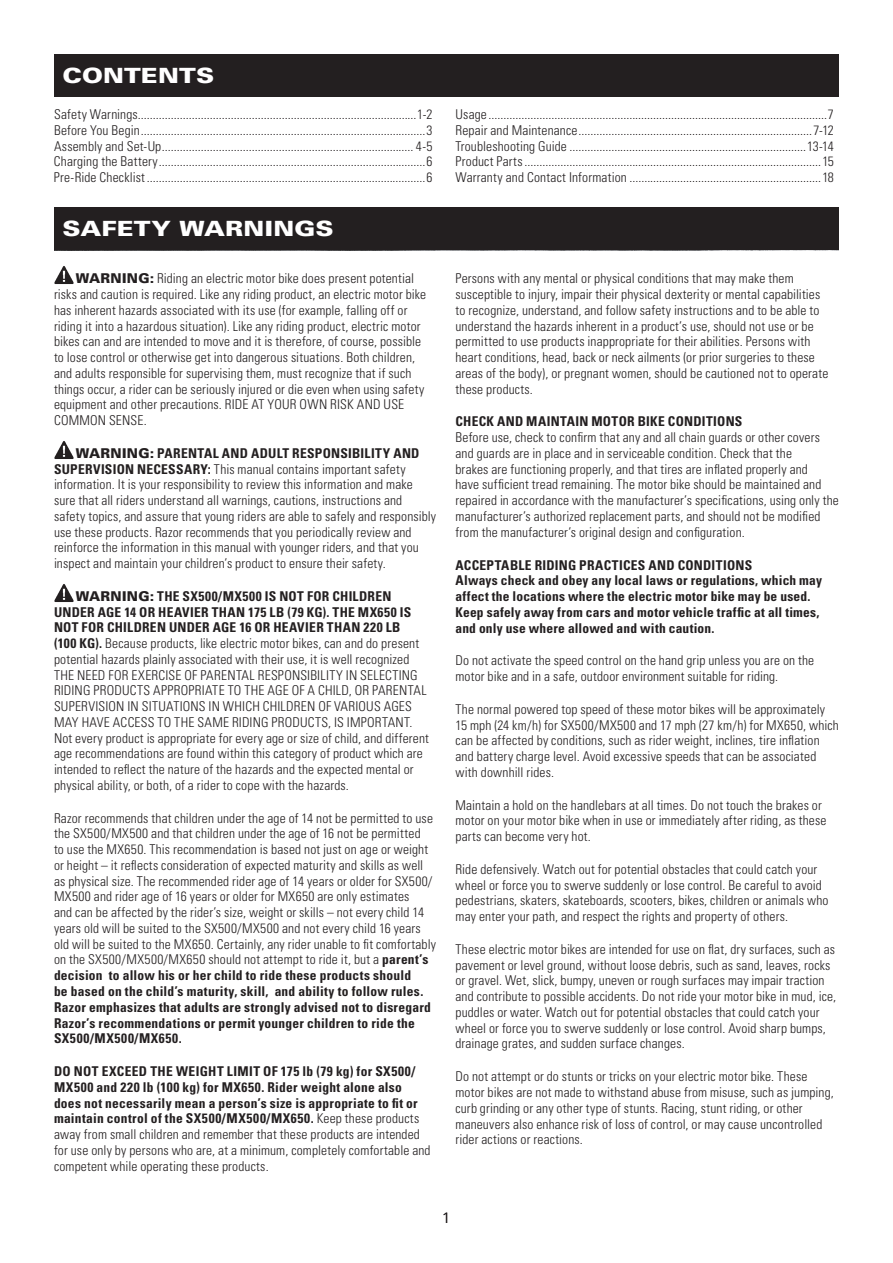
<style>
.page{position:relative;width:893px;height:1263px;background:#fff}
.page>*{position:absolute;margin:0;border:0;box-sizing:border-box;transform-origin:0 0}
.t1{font:900 21px "Univers LT Std";letter-spacing:.005em;color:#fff;scale:1.2 1}
.t2{font:300 15px "Univers LT Std";color:#231f20}
.t3{font:300 condensed 13.5px/15.8px "Univers LT Std";letter-spacing:.01em;color:#231f20}
.t4{font:700 condensed 13.5px/15.8px "Univers LT Std";letter-spacing:.02em;color:#231f20}
.s1{font-weight:900;font-stretch:normal}
.s2{font-weight:700}
.s3{font-weight:300}
</style>
<div class="page">
<div style="left:54px;top:54px;width:785px;height:43px;background:#231f20"></div>
<div style="left:54px;top:208px;width:785px;height:42px;background:#231f20"></div>
<img style="left:54px;top:266px;width:19px;height:18px">
<img style="left:54px;top:441px;width:19px;height:18px">
<img style="left:54px;top:584px;width:19px;height:18px">
<h2 class="t1" style="left:63px;top:62px;width:128px">CONTENTS</h2>
<p class="t3" style="left:54px;top:106px;width:380px">Safety Warnings.............................................................................................1-2</p>
<p class="t3" style="left:54px;top:122px;width:380px">Before You Begin...............................................................................................3</p>
<p class="t3" style="left:54px;top:138px;width:380px">Assembly and Set-Up.................................................................................... 4-5</p>
<p class="t3" style="left:54px;top:154px;width:380px">Charging the Battery.........................................................................................6</p>
<p class="t3" style="left:54px;top:169px;width:380px">Pre-Ride Checklist .............................................................................................6</p>
<h1 class="t1" style="left:63px;top:62px;width:119px">HEADLINE</h1>
<h2 class="t1" style="left:63px;top:216px;width:227px">SAFETY WARNINGS</h2>
<p class="t3" style="left:54px;top:271px;width:374px;text-indent:22px"><span class="s1">WARNING:</span> Riding an electric motor bike does present potential risks and caution is required. Like any riding product, an electric motor bike has inherent hazards associated with its use (for example, falling off or riding it into a hazardous situation). Like any riding product, electric motor bikes can and are intended to move and it is therefore, of course, possible to lose control or otherwise get into dangerous situations. Both children, and adults responsible for supervising them, must recognize that if such things occur, a rider can be seriously injured or die even when using safety equipment and other precautions. RIDE AT YOUR OWN RISK AND USE COMMON SENSE.</p>
<p class="t3" style="left:54px;top:445px;width:384px;text-indent:22px"><span class="s1">WARNING:</span> <span class="s2">PARENTAL AND ADULT RESPONSIBILITY AND SUPERVISION NECESSARY:</span> This manual contains important safety information. It is your responsibility to review this information and make sure that all riders understand all warnings, cautions, instructions and safety topics, and assure that young riders are able to safely and responsibly use these products. Razor recommends that you periodically review and reinforce the information in this manual with younger riders, and that you inspect and maintain your children’s product to ensure their safety.</p>
<p class="t3" style="left:54px;top:588px;width:376px;text-indent:22px"><span class="s1">WARNING:</span> <span class="s2">THE SX500/MX500 IS NOT FOR CHILDREN UNDER AGE 14 OR HEAVIER THAN 175 LB (79 KG). THE MX650 IS NOT FOR CHILDREN UNDER AGE 16 OR HEAVIER THAN 220 LB<br>(100 KG).</span> Because products, like electric motor bikes, can and do present potential hazards plainly associated with their use, it is well recognized THE NEED FOR EXERCISE OF PARENTAL RESPONSIBILITY IN SELECTING RIDING PRODUCTS APPROPRIATE TO THE AGE OF A CHILD, OR PARENTAL SUPERVISION IN SITUATIONS IN WHICH CHILDREN OF VARIOUS AGES MAY HAVE ACCESS TO THE SAME RIDING PRODUCTS, IS IMPORTANT.<br>Not every product is appropriate for every age or size of child, and different age recommendations are found within this category of product which are intended to reflect the nature of the hazards and the expected mental or physical ability, or both, of a rider to cope with the hazards.</p>
<p class="t3" style="left:54px;top:810px;width:384px">Razor recommends that children under the age of 14 not be permitted to use the SX500/MX500 and that children under the age of 16 not be permitted<br>to use the MX650. This recommendation is based not just on age or weight or height – it reflects consideration of expected maturity and skills as well as physical size. The recommended rider age of 14 years or older for SX500/ MX500 and rider age of 16 years or older for MX650 are only estimates<br>and can be affected by the rider’s size, weight or skills – not every child 14 years old will be suited to the SX500/MX500 and not every child 16 years old will be suited to the MX650. Certainly, any rider unable to fit comfortably on the SX500/MX500/MX650 should not attempt to ride it, but a <span class="s2">parent’s decision to allow his or her child to ride these products should<br>be based on the child’s maturity, skill, and ability to follow rules.<br>Razor emphasizes that adults are strongly advised not to disregard Razor’s recommendations or permit younger children to ride the SX500/MX500/MX650.</span></p>
<p class="t4" style="left:54px;top:1063px;width:378px">DO NOT EXCEED THE WEIGHT LIMIT OF 175 lb (79 kg) for SX500/ MX500 and 220 lb (100 kg) for MX650. Rider weight alone also does not necessarily mean a person’s size is appropriate to fit or maintain control of the SX500/MX500/MX650. <span class="s3">Keep these products away from small children and remember that these products are intended for use only by persons who are, at a minimum, completely comfortable and competent while operating these products.</span></p>
<p class="t3" style="left:455px;top:106px;width:380px">Usage .................................................................................................................7</p>
<p class="t3" style="left:455px;top:122px;width:380px">Repair and Maintenance..............................................................................7-12</p>
<p class="t3" style="left:455px;top:138px;width:380px">Troubleshooting Guide ...............................................................................13-14</p>
<p class="t3" style="left:455px;top:154px;width:380px">Product Parts ...................................................................................................15</p>
<p class="t3" style="left:455px;top:169px;width:380px">Warranty and Contact Information ................................................................18</p>
<p class="t3" style="left:455px;top:271px;width:374px">Persons with any mental or physical conditions that may make them susceptible to injury, impair their physical dexterity or mental capabilities to recognize, understand, and follow safety instructions and to be able to understand the hazards inherent in a product’s use, should not use or be permitted to use products inappropriate for their abilities. Persons with heart conditions, head, back or neck ailments (or prior surgeries to these areas of the body), or pregnant women, should be cautioned not to operate these products.</p>
<h3 class="t4" style="left:455px;top:414px;width:288px">CHECK AND MAINTAIN MOTOR BIKE CONDITIONS</h3>
<p class="t3" style="left:455px;top:430px;width:385px">Before use, check to confirm that any and all chain guards or other covers and guards are in place and in serviceable condition. Check that the<br>brakes are functioning properly, and that tires are inflated properly and<br>have sufficient tread remaining. The motor bike should be maintained and repaired in accordance with the manufacturer’s specifications, using only the manufacturer’s authorized replacement parts, and should not be modified from the manufacturer’s original design and configuration.</p>
<h3 class="t4" style="left:455px;top:557px;width:298px">ACCEPTABLE RIDING PRACTICES AND CONDITIONS</h3>
<p class="t4" style="left:455px;top:572px;width:368px">Always check and obey any local laws or regulations, which may affect the locations where the electric motor bike may be used.<br>Keep safely away from cars and motor vehicle traffic at all times, and only use where allowed and with caution.</p>
<p class="t3" style="left:455px;top:653px;width:360px">Do not activate the speed control on the hand grip unless you are on the motor bike and in a safe, outdoor environment suitable for riding.</p>
<p class="t3" style="left:455px;top:701px;width:385px">The normal powered top speed of these motor bikes will be approximately 15 mph (24 km/h) for SX500/MX500 and 17 mph (27 km/h) for MX650, which can be affected by conditions, such as rider weight, inclines, tire inflation and battery charge level. Avoid excessive speeds that can be associated with downhill rides.</p>
<p class="t3" style="left:455px;top:797px;width:372px">Maintain a hold on the handlebars at all times. Do not touch the brakes or motor on your motor bike when in use or immediately after riding, as these parts can become very hot.</p>
<p class="t3" style="left:455px;top:861px;width:374px">Ride defensively. Watch out for potential obstacles that could catch your wheel or force you to swerve suddenly or lose control. Be careful to avoid pedestrians, skaters, skateboards, scooters, bikes, children or animals who may enter your path, and respect the rights and property of others.</p>
<p class="t3" style="left:455px;top:941px;width:382px">These electric motor bikes are intended for use on flat, dry surfaces, such as pavement or level ground, without loose debris, such as sand, leaves, rocks or gravel. Wet, slick, bumpy, uneven or rough surfaces may impair traction and contribute to possible accidents. Do not ride your motor bike in mud, ice, puddles or water. Watch out for potential obstacles that could catch your wheel or force you to swerve suddenly or lose control. Avoid sharp bumps, drainage grates, and sudden surface changes.</p>
<p class="t3" style="left:455px;top:1068px;width:380px">Do not attempt or do stunts or tricks on your electric motor bike. These motor bikes are not made to withstand abuse from misuse, such as jumping, curb grinding or any other type of stunts. Racing, stunt riding, or other maneuvers also enhance risk of loss of control, or may cause uncontrolled rider actions or reactions.</p>
<p class="t2" style="left:442px;top:1208px;width:10px">1</p>
</div>
